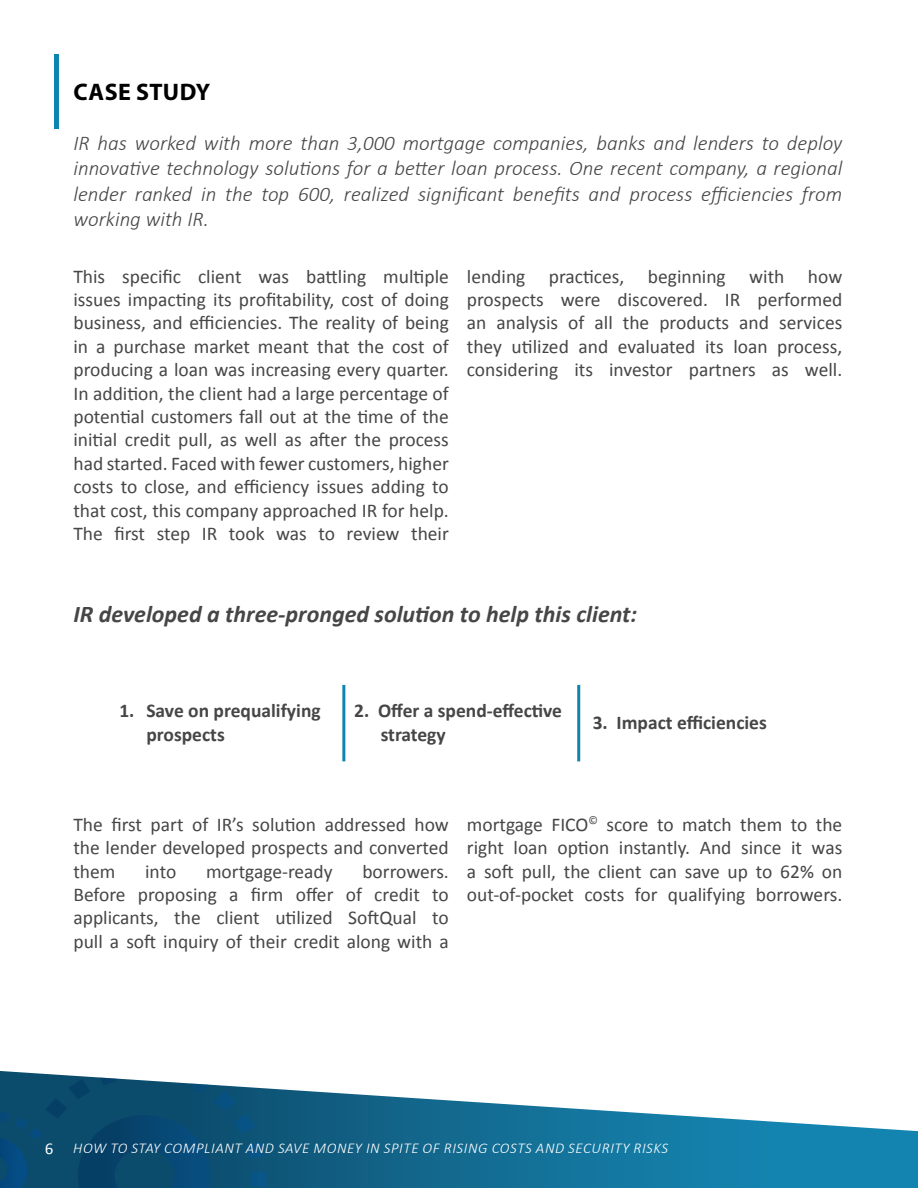
<style>
.page{position:relative;width:918px;height:1188px;background:#fff}
.page>*{position:absolute;margin:0;border:0;box-sizing:border-box;transform-origin:0 0}
.t1{font:italic 700 24px "Calibri";color:#474647}
.t2{font:700 24px "Myriad Pro";letter-spacing:.015em;color:#000}
.t3{font:italic 300 21px/25.2px "Calibri";color:#474647;text-align:justify}
.t4{font:19.5px/23.4px "Calibri";color:#474647;text-align:justify}
.t5{font:700 19.5px/23.4px "Calibri";color:#474647}
.t6{font:italic 300 15px "Calibri";letter-spacing:.04em;color:#fff}
.s1{font-weight:400;font-style:normal;font-size:16.5px}
</style>
<div class="page">
<svg style="left:267px;top:1088px;width:651px;height:100px"></svg>
<svg style="left:0;top:1071px;width:267px;height:117px;background:#1c587a"></svg>
<hr style="left:342px;top:685px;width:3px;height:76px;background:#0e84b1">
<hr style="left:577px;top:685px;width:3px;height:76px;background:#0e84b1">
<hr style="left:54px;top:54px;width:4px;height:74px;background:#0e84b1">
<p class="t2" style="left:74px;top:76px;width:138px">CASE STUDY</p>
<p class="t3" style="left:73px;top:130px;width:771px">IR has worked with more than 3,000 mortgage companies, banks and lenders to deploy innovative technology solutions for a better loan process. One recent company, a regional lender ranked in the top 600, realized significant benefits and process efficiencies from working with IR.</p>
<p class="t4" style="left:73px;top:264px;width:377px">This specific client was battling multiple issues impacting its profitability, cost of doing business, and efficiencies. The reality of being in a purchase market meant that the cost of producing a loan was increasing every quarter.<br>In addition, the client had a large percentage of potential customers fall out at the time of the initial credit pull, as well as after the process had started. Faced with fewer customers, higher costs to close, and efficiency issues adding to that cost, this company approached IR for help.<br>The first step IR took was to review their</p>
<p class="t4" style="left:467px;top:264px;width:377px">lending practices, beginning with how prospects were discovered. IR performed an analysis of all the products and services they utilized and evaluated its loan process, considering its investor partners as well.</p>
<p class="t1" style="left:73px;top:597px;width:565px">IR developed a three-pronged solution to help this client:</p>
<p class="t5" style="left:146px;top:699px;width:176px;text-indent:-27px">1. Save on prequalifying prospects</p>
<p class="t5" style="left:381px;top:699px;width:183px;text-indent:-26px">2. Offer a spend-effective strategy</p>
<p class="t5" style="left:593px;top:710px;width:176px">3. Impact efficiencies</p>
<p class="t4" style="left:73px;top:812px;width:377px">The first part of IR’s solution addressed how the lender developed prospects and converted them</p>
<p class="t4" style="left:73px;top:859px;width:377px;text-indent:289px">borrowers.<br>Before proposing a firm offer of credit to applicants, the client utilized SoftQual to pull a soft inquiry of their credit along with a</p>
<p class="t4" style="left:145px;top:859px;width:33px">into</p>
<p class="t4" style="left:206px;top:859px;width:128px">mortgage-ready</p>
<p class="t4" style="left:467px;top:812px;width:377px">mortgage FICO<sup>©</sup> score to match them to the right loan option instantly. And since it was a soft pull, the client can save up to 62% on out-of-pocket costs for qualifying borrowers.</p>
<p class="t6" style="left:45px;top:1139px;width:625px"><span class="s1">6</span> HOW TO STAY COMPLIANT AND SAVE MONEY IN SPITE OF RISING COSTS AND SECURITY RISKS</p>
</div>
